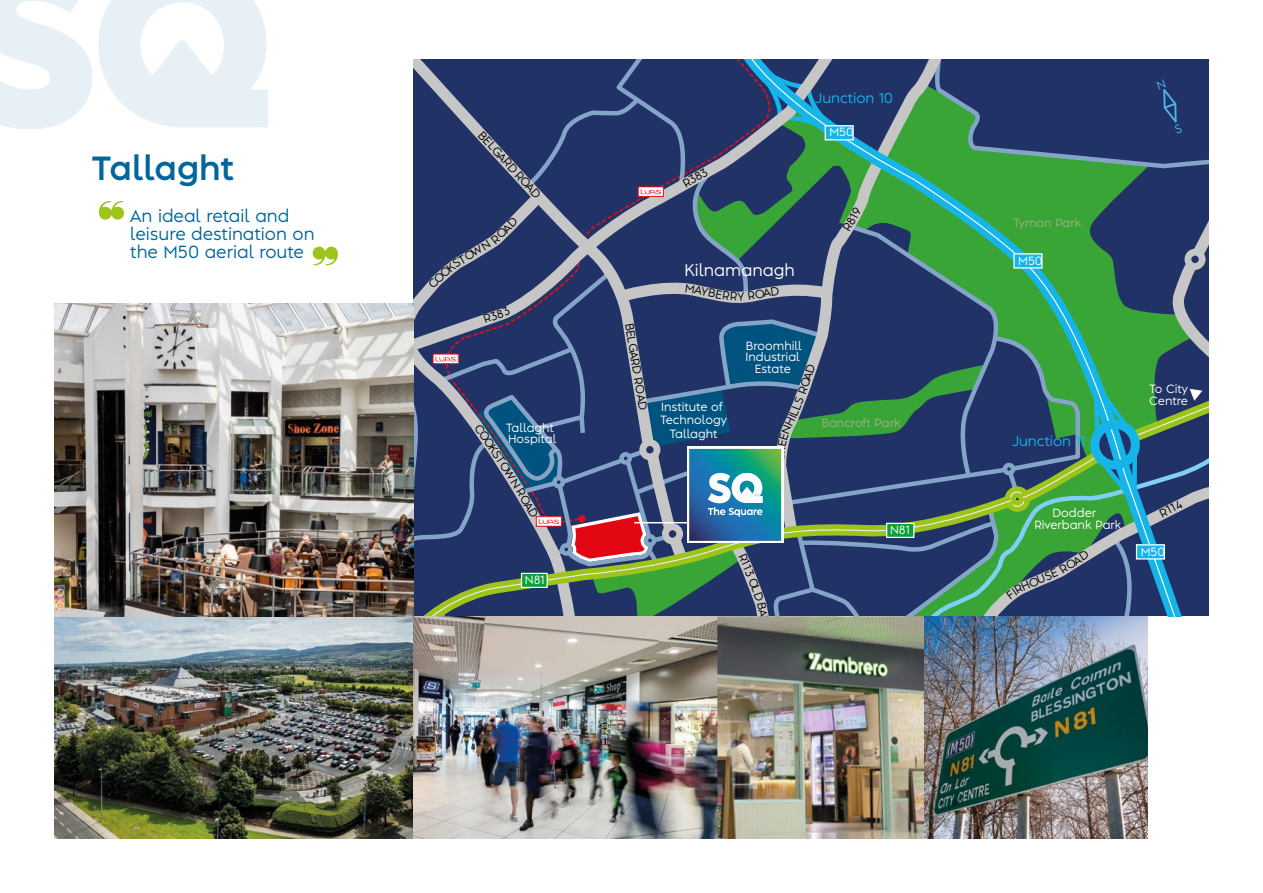
<style>
.page{position:relative;width:1263px;height:893px;background:#fff}
.page>*{position:absolute;margin:0;border:0;box-sizing:border-box;transform-origin:0 0}
.t1{font:700 31.5px "Albula";color:#00669b}
.t2{font:16.5px/18px "Albula";color:#00669b}
.t3{font:15.75px "Albula";color:#fff}
.t4{font:13.5px "Albula";color:#15b5ea}
.t5{font:11.25px/11.2px "Albula";color:#fff}
.t6{font:11.25px "Albula";color:#020203}
.t7{font:11.25px "Albula";color:#9db084}
</style>
<div class="page">
<img style="left:0;top:0;width:268px;height:129px">
<svg style="left:313px;top:247px;width:25px;height:18px"></svg>
<svg style="left:99px;top:201px;width:25px;height:19px"></svg>
<img style="left:54px;top:616px;width:1094px;height:223px">
<img style="left:54px;top:303px;width:360px;height:313px">
<svg style="left:414px;top:59px;width:795px;height:557px;background:#395d6e"></svg>
<h1 class="t1" style="left:92px;top:141px;width:143px">Tallaght</h1>
<h2 class="t2" style="left:130px;top:205px;width:186px">An ideal retail and leisure destination on the M50 aerial route</h2>
<p class="t6" style="left:501px;top:142px;width:67px;rotate:47deg">GARD ROAD</p>
<p class="t5" style="left:506px;top:421px;width:52px">Tallaght<br>Hospital</p>
<p class="t5" style="left:525px;top:573px;width:21px">N81</p>
<p class="t6" style="left:679px;top:176px;width:28px;rotate:-29deg">R383</p>
<p class="t4" style="left:816px;top:87px;width:79px">Junction 10</p>
<p class="t5" style="left:829px;top:126px;width:26px">M50</p>
<h3 class="t3" style="left:685px;top:258px;width:112px">Kilnamanagh</h3>
<p class="t6" style="left:638px;top:322px;width:90px;rotate:81deg">BELGARD ROAD</p>
<p class="t5" style="left:660px;top:399px;width:68px;line-height:13.5px;text-align:center">Institute of<br>Technology<br>Tallaght</p>
<p class="t5" style="left:745px;top:339px;width:58px;text-align:center">Broomhill<br>Industrial<br>Estate</p>
<p class="t7" style="left:821px;top:413px;width:81px">Bancroft Park</p>
<p class="t6" style="left:770px;top:601px;width:55px;rotate:80deg">BAWN RD</p>
<p class="t5" style="left:890px;top:523px;width:21px">N81</p>
<p class="t7" style="left:1013px;top:214px;width:70px">Tymon Park</p>
<p class="t5" style="left:1018px;top:254px;width:26px">M50</p>
<p class="t4" style="left:1012px;top:430px;width:75px">Junction 11</p>
<p class="t5" style="left:1149px;top:383px;width:40px">To City<br>Centre</p>
<p class="t5" style="left:1034px;top:507px;width:89px;text-indent:18px">Dodder<br>Riverbank Park</p>
<p class="t6" style="left:1156px;top:506px;width:25px;rotate:-27deg">R114</p>
<p class="t5" style="left:1141px;top:545px;width:26px">M50</p>
</div>
